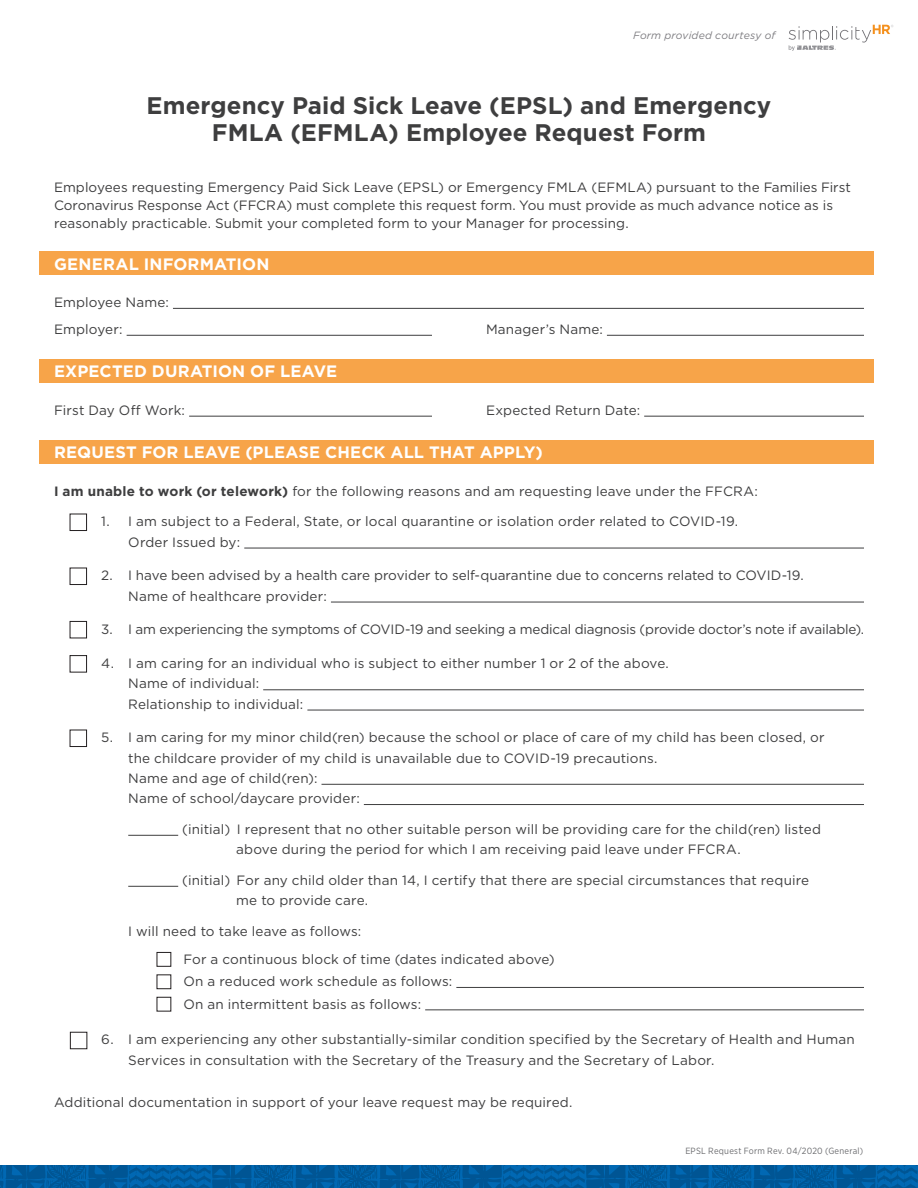
<style>
.page{position:relative;width:918px;height:1188px;background:#fff}
.page>*{position:absolute;margin:0;border:0;box-sizing:border-box;transform-origin:0 0}
.t1{font:700 24px/27px "Gotham";color:#3e3e3f;text-align:center}
.t2{font:700 16.5px "Gotham";letter-spacing:.01em;color:#fff}
.t3{font:13.5px/20.2px "Gotham";letter-spacing:.01em;color:#3e3e3f}
.t4{font:13.5px "Gotham";letter-spacing:-.015em;color:#3e3e3f}
.t5{font:italic 10.5px "Gotham";letter-spacing:.015em;color:#7e7d81}
.t6{font:9px "Gotham Narrow";letter-spacing:.025em;color:#6c6d70}
.s1{font-weight:700}
</style>
<div class="page">
<svg style="left:0;top:1165px;width:918px;height:23px;background:#005c9f"></svg>
<div style="left:39px;top:441px;width:835px;height:23px;background:#f7a449"></div>
<div style="left:39px;top:360px;width:835px;height:23px;background:#f7a449"></div>
<div style="left:39px;top:252px;width:835px;height:23px;background:#f7a449"></div>
<hr style="left:173px;top:308px;width:691px;height:1px;background:#3e3e3f">
<hr style="left:127px;top:335px;width:305px;height:1px;background:#3e3e3f">
<hr style="left:607px;top:335px;width:257px;height:1px;background:#3e3e3f">
<hr style="left:189px;top:416px;width:243px;height:1px;background:#3e3e3f">
<hr style="left:644px;top:416px;width:220px;height:1px;background:#3e3e3f">
<hr style="left:244px;top:548px;width:620px;height:1px;background:#3e3e3f">
<hr style="left:331px;top:602px;width:533px;height:1px;background:#3e3e3f">
<hr style="left:263px;top:689px;width:601px;height:1px;background:#3e3e3f">
<hr style="left:307px;top:710px;width:557px;height:1px;background:#3e3e3f">
<hr style="left:322px;top:784px;width:542px;height:1px;background:#3e3e3f">
<hr style="left:364px;top:804px;width:500px;height:1px;background:#3e3e3f">
<hr style="left:128px;top:835px;width:50px;height:1px;background:#3e3e3f">
<hr style="left:128px;top:886px;width:50px;height:1px;background:#3e3e3f">
<hr style="left:456px;top:987px;width:408px;height:1px;background:#3e3e3f">
<hr style="left:425px;top:1010px;width:439px;height:1px;background:#3e3e3f">
<div style="left:157px;top:952px;width:14px;height:15px;border:1px solid #231f20"></div>
<div style="left:157px;top:974px;width:14px;height:15px;border:1px solid #231f20"></div>
<div style="left:157px;top:997px;width:14px;height:15px;border:1px solid #231f20"></div>
<div style="left:70px;top:514px;width:17px;height:17px;border:1px solid #231f20"></div>
<div style="left:70px;top:568px;width:17px;height:17px;border:1px solid #231f20"></div>
<div style="left:70px;top:621px;width:17px;height:17px;border:1px solid #231f20"></div>
<div style="left:70px;top:655px;width:17px;height:17px;border:1px solid #231f20"></div>
<div style="left:70px;top:730px;width:17px;height:17px;border:1px solid #231f20"></div>
<div style="left:70px;top:1032px;width:17px;height:17px;border:1px solid #231f20"></div>
<svg style="left:789px;top:25px;width:104px;height:26px"></svg>
<p class="t5" style="left:633px;top:29px;width:144px">Form provided courtesy of</p>
<h1 class="t1" style="left:147px;top:92px;width:626px">Emergency Paid Sick Leave (EPSL) and Emergency<br>FMLA (EFMLA) Employee Request Form</h1>
<p class="t3" style="left:54px;top:178px;width:798px;line-height:18px">Employees requesting Emergency Paid Sick Leave (EPSL) or Emergency FMLA (EFMLA) pursuant to the Families First<br>Coronavirus Response Act (FFCRA) must complete this request form. You must provide as much advance notice as is reasonably practicable. Submit your completed form to your Manager for processing.</p>
<p class="t2" style="left:54px;top:253px;width:217px">GENERAL INFORMATION</p>
<p class="t3" style="left:54px;top:289px;width:116px;line-height:26.8px">Employee Name:<br>Employer:</p>
<p class="t3" style="left:486px;top:319px;width:118px">Manager’s Name:</p>
<p class="t2" style="left:54px;top:361px;width:285px">EXPECTED DURATION OF LEAVE</p>
<p class="t3" style="left:54px;top:400px;width:133px">First Day Off Work:</p>
<p class="t3" style="left:486px;top:400px;width:156px">Expected Return Date:</p>
<p class="t2" style="left:54px;top:441px;width:490px">REQUEST FOR LEAVE (PLEASE CHECK ALL THAT APPLY)</p>
<p class="t3" style="left:54px;top:481px;width:705px"><span class="s1">I am unable to work (or telework)</span> for the following reasons and am requesting leave under the FFCRA:</p>
<p class="t3" style="left:128px;top:511px;width:612px;text-indent:-27px">1. I am subject to a Federal, State, or local quarantine or isolation order related to COVID-19.<br>Order Issued by:</p>
<p class="t3" style="left:128px;top:565px;width:677px;text-indent:-27px">2. I have been advised by a health care provider to self-quarantine due to concerns related to COVID-19.<br>Name of healthcare provider:</p>
<p class="t4" style="left:101px;top:621px;width:764px">3. I am experiencing the symptoms of COVID-19 and seeking a medical diagnosis (provide doctor’s note if available).</p>
<p class="t3" style="left:128px;top:653px;width:542px;text-indent:-27px">4. I am caring for an individual who is subject to either number 1 or 2 of the above.<br>Name of individual:<br>Relationship to individual:</p>
<p class="t3" style="left:128px;top:727px;width:698px;text-indent:-27px">5. I am caring for my minor child(ren) because the school or place of care of my child has been closed, or the childcare provider of my child is unavailable due to COVID-19 precautions.<br>Name and age of child(ren):<br>Name of school/daycare provider:</p>
<p class="t3" style="left:236px;top:819px;width:586px;text-indent:-54px">(initial) I represent that no other suitable person will be providing care for the child(ren) listed above during the period for which I am receiving paid leave under FFCRA.</p>
<p class="t3" style="left:236px;top:870px;width:574px;text-indent:-54px">(initial) For any child older than 14, I certify that there are special circumstances that require me to provide care.</p>
<p class="t3" style="left:183px;top:917px;width:373px;line-height:27.8px;text-indent:-55px">I will need to take leave as follows:<br>For a continuous block of time (dates indicated above)</p>
<p class="t3" style="left:183px;top:970px;width:270px;line-height:22.4px">On a reduced work schedule as follows:<br>On an intermittent basis as follows:</p>
<p class="t3" style="left:128px;top:1029px;width:728px;text-indent:-27px">6. I am experiencing any other substantially-similar condition specified by the Secretary of Health and Human<br>Services in consultation with the Secretary of the Treasury and the Secretary of Labor.</p>
<p class="t3" style="left:54px;top:1092px;width:520px">Additional documentation in support of your leave request may be required.</p>
<p class="t6" style="left:685px;top:1146px;width:179px">EPSL Request Form Rev. 04/2020 (General)</p>
</div>
